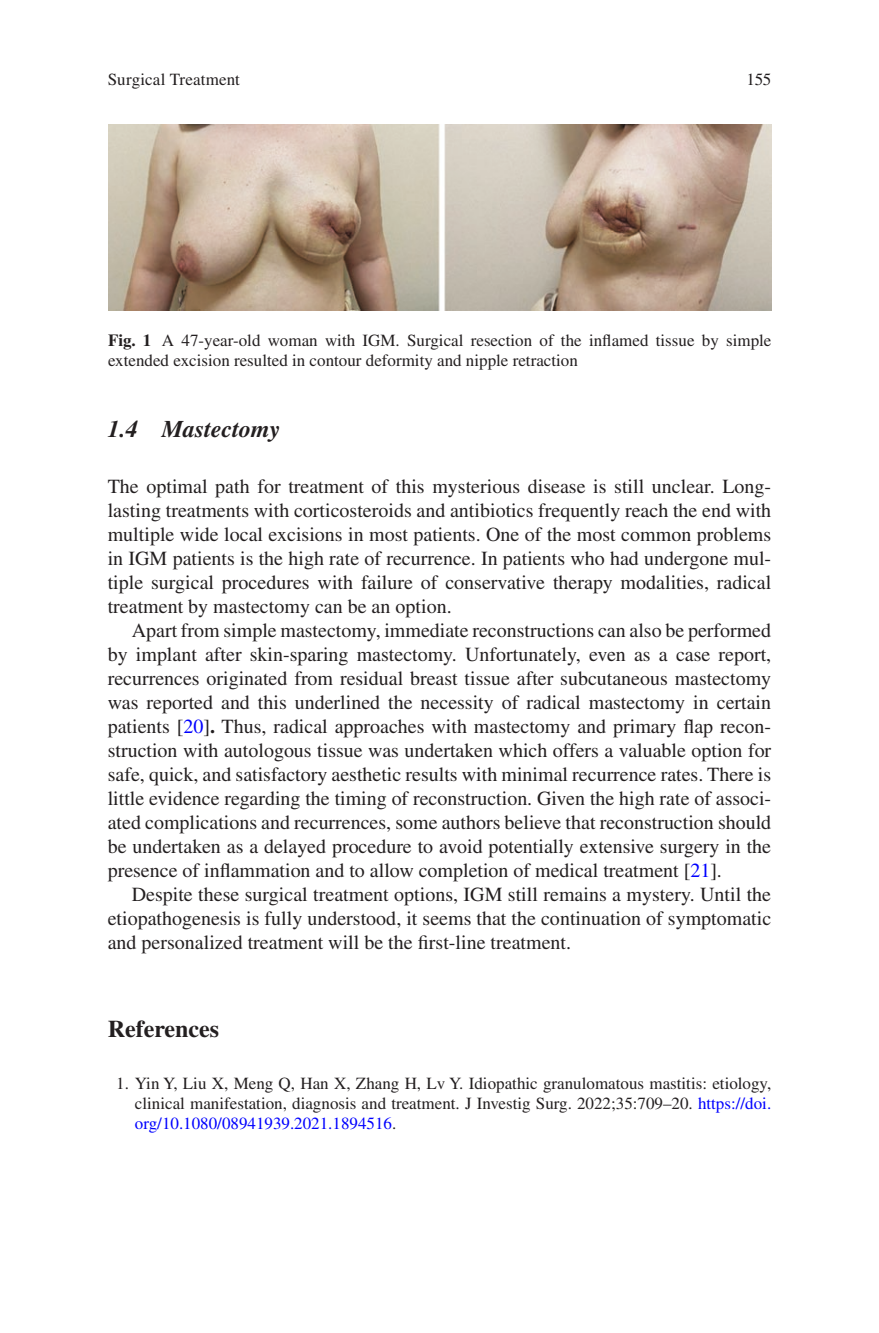
<style>
.page{position:relative;width:879px;height:1333px;background:#fff}
.page>*{position:absolute;margin:0;border:0;box-sizing:border-box;transform-origin:0 0}
._2_hd{font:italic 700 24px "Times LT Std";color:#231f20}
.Ref_title{font:700 24px "Times LT Std";color:#231f20}
.Text{font:20px/24px "Times LT Std";color:#231f20;text-align:justify}
.Text_flush{font:20px/24px "Times LT Std";color:#231f20;text-align:justify}
.t1{font:17px/20px "Times LT Std";color:#231f20}
.s1{font-weight:700}
.s2{color:#00f}
</style>
<div class="page">
<img style="left:108px;top:124px;width:663px;height:186px">
<p class="t1" style="left:108px;top:69px;width:134px">Surgical Treatment</p>
<p class="t1" style="left:746px;top:69px;width:26px">155</p>
<p class="t1" style="left:108px;top:330px;width:665px"><span class="s1">Fig. 1</span> A 47-year-old woman with IGM. Surgical resection of the inflamed tissue by simple extended excision resulted in contour deformity and nipple retraction</p>
<h3 class="_2_hd" style="left:108px;top:415px;width:174px">1.4 Mastectomy</h3>
<p class="Text_flush" style="left:108px;top:474px;width:665px">The optimal path for treatment of this mysterious disease is still unclear. Long&shy;lasting treatments with corticosteroids and antibiotics frequently reach the end with multiple wide local excisions in most patients. One of the most common problems in IGM patients is the high rate of recurrence. In patients who had undergone mul&shy;tiple surgical procedures with failure of conservative therapy modalities, radical treatment by mastectomy can be an option.</p>
<p class="Text" style="left:108px;top:618px;width:665px;text-indent:24px">Apart from simple mastectomy, immediate reconstructions can also be performed by implant after skin-sparing mastectomy. Unfortunately, even as a case report, recurrences originated from residual breast tissue after subcutaneous mastectomy was reported and this underlined the necessity of radical mastectomy in certain patients [<span class="s2">20</span>]<span class="s1">.</span> Thus, radical approaches with mastectomy and primary flap recon&shy;struction with autologous tissue was undertaken which offers a valuable option for safe, quick, and satisfactory aesthetic results with minimal recurrence rates. There is little evidence regarding the timing of reconstruction. Given the high rate of associ&shy;ated complications and recurrences, some authors believe that reconstruction should be undertaken as a delayed procedure to avoid potentially extensive surgery in the presence of inflammation and to allow completion of medical treatment [<span class="s2">21</span>].</p>
<p class="Text" style="left:108px;top:882px;width:665px;text-indent:24px">Despite these surgical treatment options, IGM still remains a mystery. Until the etiopathogenesis is fully understood, it seems that the continuation of symptomatic and personalized treatment will be the first-line treatment.</p>
<p class="Ref_title" style="left:108px;top:1014px;width:113px">References</p>
<p class="t1" style="left:135px;top:1073px;width:638px;text-align:justify;text-indent:-19px">1. Yin Y, Liu X, Meng Q, Han X, Zhang H, Lv Y. Idiopathic granulomatous mastitis: etiology, clinical manifestation, diagnosis and treatment. J Investig Surg. 2022;35:709–20. <span class="s2">https://doi. org/10.1080/08941939.2021.1894516</span>.</p>
</div>
